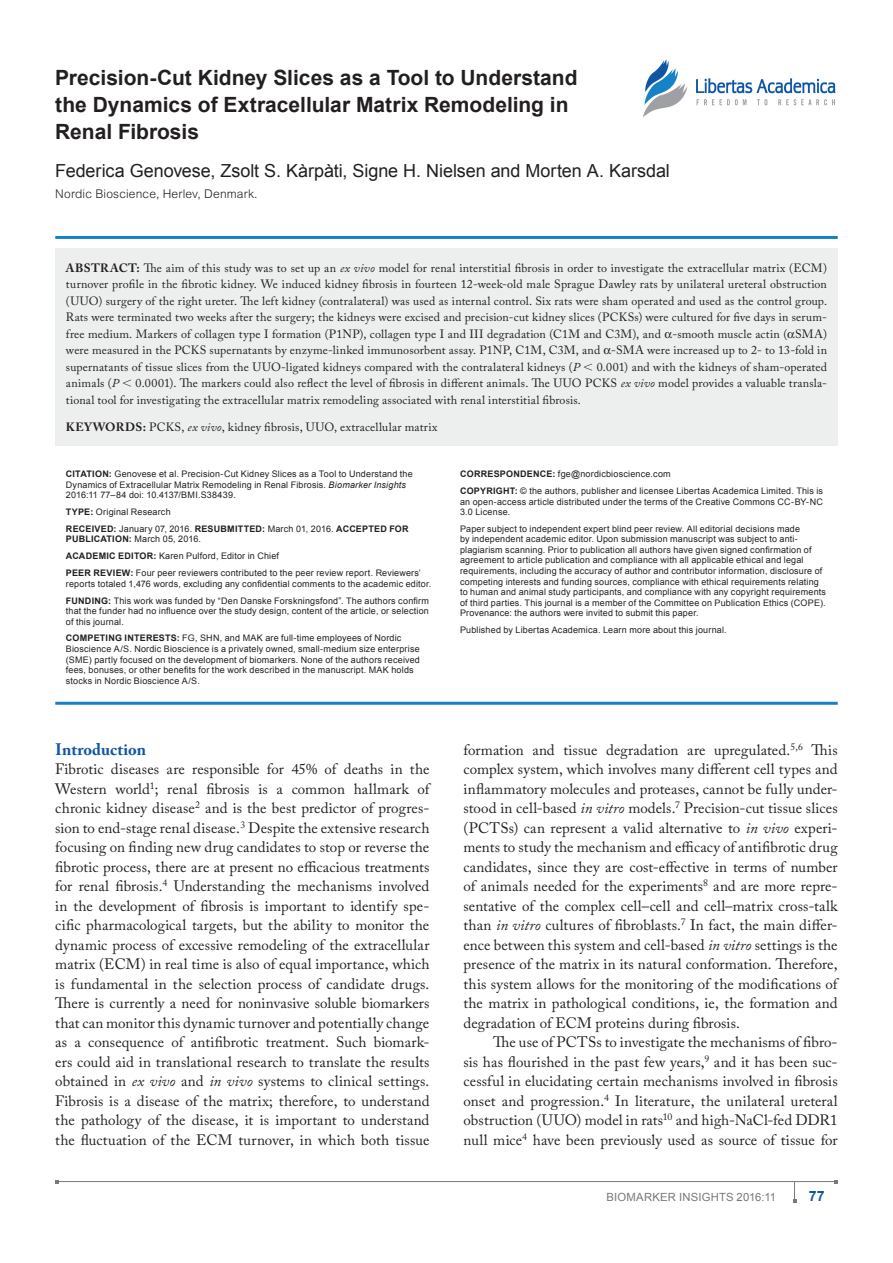
<style>
.page{position:relative;width:893px;height:1263px;background:#fff}
.page>*{position:absolute;margin:0;border:0;box-sizing:border-box;transform-origin:0 0}
.AT{font:700 21px/27px "Arial";color:#231f20}
.AAu{font:18px "Arial";letter-spacing:-.01em;color:#231f20}
.t1{font:700 16.5px "Adobe Caslon Pro";color:#1055a4}
.TxF{font:15px/19.5px "Adobe Caslon Pro";letter-spacing:.005em;color:#231f20;text-align:justify}
.Tx{font:15px/19.5px "Adobe Caslon Pro";letter-spacing:.005em;color:#231f20;text-align:justify}
.RunF-folio{font:700 14.25px "Arial";color:#1055a4}
.t2{font:12px/16.5px "Adobe Caslon Pro";letter-spacing:.015em;color:#231f20;text-align:justify}
.AAuAff{font:300 12px "Arial MT Std";letter-spacing:.01em;color:#231f20}
.RunF{font:11.25px "Arial";letter-spacing:.015em;color:#76787b}
.t3{font:9px/10.5px "Arial";letter-spacing:.02em;color:#231f20}
.t4{font:700 9px/16.8px "Arial";letter-spacing:.03em;color:#231f20}
.s1{font-weight:700}
.s2{font-style:italic}
.s3{font-family:"Mathematical Pi One"}
.s4{font-weight:400}
</style>
<div class="page">
<hr style="left:57px;top:1181px;width:779px;height:1px;background:#76787b">
<svg style="left:793px;top:1182px;width:3px;height:20px"></svg>
<img style="left:643px;top:59px;width:193px;height:58px">
<hr style="left:55px;top:236px;width:783px;height:3px;background:#1582c5">
<hr style="left:55px;top:702px;width:783px;height:3px;background:#1582c5">
<div style="left:55px;top:248px;width:783px;height:198px;background:#edeeee"></div>
<p class="AT" style="left:55px;top:65px;width:524px">PRECISION-CUT KIDNEY SLICES AS A TOOL TO UNDERSTAND<br>THE DYNAMICS OF EXTRACELLULAR MATRIX REMODELING IN<br>RENAL FIBROSIS</p>
<p class="AAu" style="left:55px;top:159px;width:616px">Federica Genovese, Zsolt S. Kàrpàti, Signe H . N ielsen and Morten A. Karsdal</p>
<p class="AAuAff" style="left:55px;top:187px;width:204px">Nordic Bioscience, Herlev, Denmark.</p>
<p class="t2" style="left:66px;top:259px;width:763px"><span class="s1">ABSTRACT:</span> The aim of this study was to set up an <span class="s2">ex vivo</span> model for renal interstitial fibrosis in order to investigate the extracellular matrix (ECM) turnover profile in the fibrotic kidney. We induced kidney fibrosis in fourteen 12-week-old male Sprague Dawley rats by unilateral ureteral obstruction (UUO) surgery of the right ureter. The left kidney (contralateral) was used as internal control. Six rats were sham operated and used as the control group.<br>Rats were terminated two weeks after the surgery; the kidneys were excised and precision-cut kidney slices (PCKSs) were cultured for five days in serum&shy;free medium. Markers of collagen type I formation (P1NP), collagen type I and III degradation (C1M and C3M), and -smooth muscle actin ( SMA) were measured in the PCKS supernatants by enzyme-linked immunosorbent assay. P1NP, C1M, C3M, and -SMA were increased up to 2- to 13-fold in supernatants of tissue slices from the UUO-ligated kidneys compared with the contralateral kidneys (<span class="s2">P</span> <span class="s3">,</span> 0.001) and with the kidneys of sham-operated animals (<span class="s2">P</span> <span class="s3">,</span> 0.0001). The markers could also reflect the level of fibrosis in different animals. The UUO PCKS <span class="s2">ex vivo</span> model provides a valuable transla&shy;tional tool for investigating the extracellular matrix remodeling associated with renal interstitial fibrosis.</p>
<p class="t2" style="left:66px;top:418px;width:373px"><span class="s1">KEYWORDS:</span> PCKS, <span class="s2">ex vivo</span>, kidney fibrosis, UUO, extracellular matrix</p>
<p class="t3" style="left:66px;top:469px;width:348px"><span class="s1">CITATION:</span> Genovese et al. Precision-Cut Kidney Slices as a Tool to Understand the<br>Dynamics of Extracellular M atrix Remodeling in Renal Fibrosis. <span class="s2">Biomarker Insights<br></span>2016:11 77–84 doi: 10.4137/BMI .S38439.</p>
<p class="t3" style="left:66px;top:504px;width:106px;line-height:16.8px"><span class="s1">TYPE:</span> Original Research<br><span class="s1">RECE</span></p>
<p class="t4" style="left:460px;top:466px;width:22px">CORRESP</p>
<p class="t3" style="left:506px;top:469px;width:166px"><span class="s1">ONDENCE:</span> fge@nordicbioscience.com</p>
<p class="t4" style="left:460px;top:483px;width:21px">COPYR</p>
<p class="t3" style="left:460px;top:486px;width:365px;text-align:justify;text-indent:33px"><span class="s1">IGHT:</span> © the authors, publisher and licensee Libertas Academica Limited. This is an open-access article distributed under the terms of the Creative Commons CC-BY-N C 3.0 License.</p>
<p class="t3" style="left:460px;top:524px;width:367px">Paper subject to independent expert blind peer review. All editorial decisions made<br>by independent academic editor. Upon submission manuscript was subject to anti&shy;plagiarism scanning. Prior to publication all authors have given signed confirmation of agreement to article publication and compliance with all applicable ethical and legal requirements, including the accuracy of author and contributor information, disclosure of competing interests and funding sources, compliance with ethical requirements relating to human and animal study participants, and compliance with any copyright requirements of third parties. This journal is a member of the Committee on Publication Ethics (COPE).<br>Provenance: the authors were invited to submit this paper.</p>
<p class="t3" style="left:460px;top:624px;width:268px">Published by Libertas Academica. Learn more about this journal.</p>
<p class="t4" style="left:92px;top:521px;width:153px">IVED: <span class="s4">January 07, 2016.</span> RESUBMITTED</p>
<p class="t3" style="left:262px;top:524px;width:82px"><span class="s1">:</span> March 01, 2016. <span class="s1">ACCEPTED</span></p>
<p class="t4" style="left:389px;top:521px;width:18px">FOR</p>
<p class="t4" style="left:66px;top:531px;width:137px">PU BLICATION: <span class="s4">March 05, 2016.<br></span>ACADEM</p>
<p class="t3" style="left:107px;top:551px;width:174px"><span class="s1">IC EDITOR:</span> Karen Pulford, Editor in Chief</p>
<p class="t3" style="left:66px;top:568px;width:367px;text-indent:28px"><span class="s1">REVIEW:</span> Four peer reviewers contributed to the peer review report. Reviewers’ reports totaled 1,476 words, excluding any confidential comments to the academic editor.</p>
<p class="t3" style="left:66px;top:595px;width:365px;text-align:justify"><span class="s1">FUNDING:</span> This work was funded by “Den Danske Forskningsfond”. The authors confirm that the funder had no influence over the study design, content of the article, or selection of this journal.</p>
<p class="t4" style="left:66px;top:630px;width:22px">COMPET</p>
<p class="t4" style="left:106px;top:630px;width:36px">ING INTERESTS</p>
<p class="t3" style="left:177px;top:633px;width:31px"><span class="s1">:</span> FG, SHN</p>
<p class="t3" style="left:220px;top:633px;width:31px">, and MAK</p>
<p class="t4" style="left:66px;top:565px;width:14px">PEER</p>
<p class="t3" style="left:66px;top:633px;width:355px;text-indent:199px">are full-time employees of Nordic<br>Bioscience A/S. Nordic Bioscience is a privately owned, small-medium size enterprise (SME</p>
<p class="t3" style="left:66px;top:654px;width:356px;text-indent:23px">) partly focused on the development of biomarkers. N one of the authors received fees, bonuses, or other benefits for the work described in the manuscript. MAK holds stocks in N ordic Bioscience A/S.</p>
<h1 class="t1" style="left:55px;top:739px;width:92px">INTRODUCTION</h1>
<p class="TxF" style="left:55px;top:759px;width:376px">Fibrotic diseases are responsible for 45% of deaths in the Western world<sup>1</sup>; renal fibrosis is a common hallmark of chronic kidney disease<sup>2</sup> and is the best predictor of progres&shy;sion to end-stage renal disease.<sup>3</sup> Despite the extensive research focusing on finding new drug candidates to stop or reverse the fibrotic process, there are at present no efficacious treatments for renal fibrosis.<sup>4</sup> Understanding the mechanisms involved in the development of fibrosis is important to identify spe&shy;cific pharmacological targets, but the ability to monitor the dynamic process of excessive remodeling of the extracellular matrix (ECM) in real time is also of equal importance, which is fundamental in the selection process of candidate drugs.<br>There is currently a need for noninvasive soluble biomarkers that can monitor this dynamic turnover and potentially change as a consequence of antifibrotic treatment. Such biomark&shy;ers could aid in translational research to translate the results obtained in <span class="s2">ex vivo</span> and <span class="s2">in vivo</span> systems to clinical settings.<br>Fibrosis is a disease of the matrix; therefore, to understand the pathology of the disease, it is important to understand the fluctuation of the ECM turnover, in which both tissue</p>
<p class="TxF" style="left:463px;top:740px;width:376px">formation and tissue degradation are upregulated.<sup>5,6</sup> This complex system, which involves many different cell types and inflammatory molecules and proteases, cannot be fully under&shy;stood in cell-based <span class="s2">in vitro</span> models.<sup>7</sup> Precision-cut tissue slices (PCTSs) can represent a valid alternative to <span class="s2">in vivo</span> experi&shy;ments to study the mechanism and efficacy of antifibrotic drug candidates, since they are cost-effective in terms of number of animals needed for the experiments<sup>8</sup> and are more repre&shy;sentative of the complex cell–cell and cell–matrix cross-talk than <span class="s2">in vitro</span> cultures of fibroblasts.<sup>7</sup> In fact, the main differ&shy;ence between this system and cell-based <span class="s2">in vitro</span> settings is the presence of the matrix in its natural conformation. Therefore, this system allows for the monitoring of the modifications of the matrix in pathological conditions, ie, the formation and degradation of ECM proteins during fibrosis.</p>
<p class="Tx" style="left:463px;top:1032px;width:376px;text-indent:30px">The use of PCTSs to investigate the mechanisms of fibro&shy;sis has flourished in the past few years,<sup>9</sup> and it has been suc&shy;cessful in elucidating certain mechanisms involved in fibrosis onset and progression.<sup>4</sup> In literature, the unilateral ureteral obstruction (UUO) model in rats<sup>10</sup> and high-NaCl-fed DDR1 null mice<sup>4</sup> have been previously used as source of tissue for</p>
<p class="RunF" style="left:606px;top:1189px;width:171px">Biomarker I nsights 2016:11</p>
<p class="RunF-folio" style="left:809px;top:1186px;width:17px">77</p>
</div>
